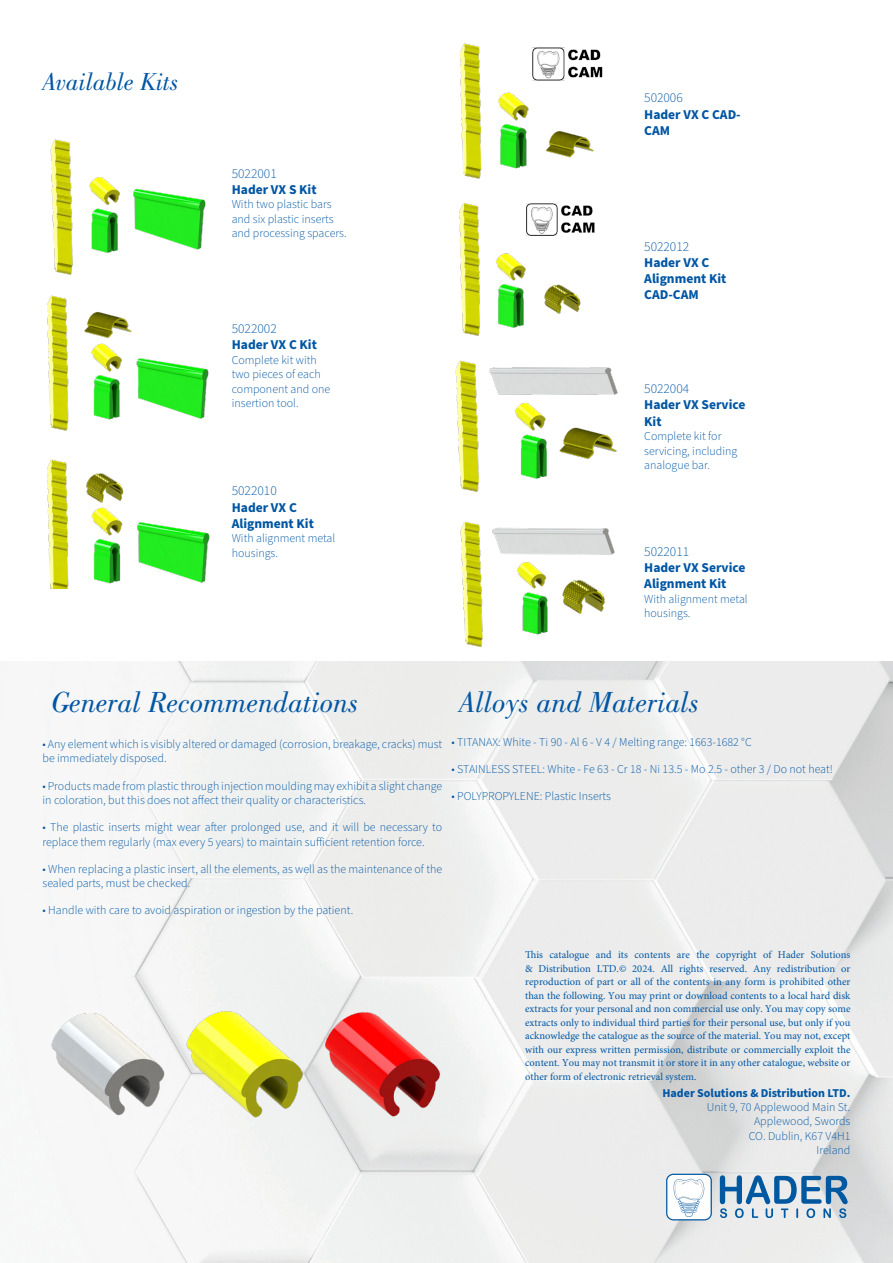
<style>
.page{position:relative;width:893px;height:1263px;background:#fff}
.page>*{position:absolute;margin:0;border:0;box-sizing:border-box;transform-origin:0 0}
.Subtitle{font:italic 30px "Bodoni Std";color:#0156a4}
.Subtitle-2{font:italic 25.5px "Bodoni Std";color:#0156a4}
.References_numbers{font:700 13.5px/16.2px "Source Sans Pro";color:#0156a4}
.References_numbers-2{font:300 13.5px "Source Sans Pro";color:#0156a4}
.adress{font:300 12px/14.4px "Source Sans Pro";color:#0156a4}
.References_numbers-3{font:300 12px/14.4px "Source Sans Pro";color:#0156a4}
.t1{font:10.5px/13.5px "Minion Pro";color:#0156a4;text-align:justify}
.s1{font-weight:700}
</style>
<div class="page">
<img style="left:2px;top:661px;width:891px;height:602px">
<svg style="left:720px;top:1175px;width:128px;height:43px"></svg>
<svg style="left:666px;top:1174px;width:46px;height:46px"></svg>
<img style="left:48px;top:1009px;width:118px;height:109px">
<img style="left:184px;top:1010px;width:121px;height:108px">
<img style="left:321px;top:1009px;width:121px;height:109px">
<img style="left:50px;top:139px;width:156px;height:136px">
<img style="left:47px;top:295px;width:162px;height:136px">
<img style="left:47px;top:459px;width:163px;height:129px">
<img style="left:460px;top:43px;width:143px;height:136px">
<img style="left:459px;top:203px;width:136px;height:133px">
<img style="left:455px;top:360px;width:163px;height:132px">
<img style="left:460px;top:521px;width:155px;height:126px">
<p class="Subtitle-2" style="left:43px;top:67px;width:138px">Available Kits</p>
<p class="References_numbers-2" style="left:232px;top:164px;width:47px">5022001</p>
<p class="References_numbers" style="left:232px;top:181px;width:86px">Hader VX S Kit</p>
<p class="References_numbers-3" style="left:232px;top:197px;width:116px">With two plastic bars and six plastic inserts and processing spacers.</p>
<p class="References_numbers-2" style="left:232px;top:320px;width:47px">5022002</p>
<p class="References_numbers" style="left:232px;top:337px;width:87px">Hader VX C Kit</p>
<p class="References_numbers-3" style="left:232px;top:353px;width:100px">Complete kit with two pieces of each component and one insertion tool.</p>
<p class="References_numbers-2" style="left:232px;top:482px;width:47px">5022010</p>
<p class="References_numbers" style="left:232px;top:499px;width:84px">Hader VX C<br>Alignment Kit</p>
<p class="References_numbers-3" style="left:232px;top:531px;width:105px">With alignment metal housings.</p>
<p class="References_numbers-2" style="left:644px;top:89px;width:40px">502006</p>
<p class="References_numbers" style="left:644px;top:106px;width:98px">Hader VX C CAD-<br>CAM</p>
<p class="References_numbers-2" style="left:644px;top:237px;width:47px">5022012</p>
<p class="References_numbers" style="left:644px;top:254px;width:84px">Hader VX C<br>Alignment Kit</p>
<p class="References_numbers" style="left:644px;top:287px;width:56px">CAD-CAM</p>
<p class="References_numbers-2" style="left:644px;top:380px;width:47px">5022004</p>
<p class="References_numbers" style="left:644px;top:397px;width:103px">Hader VX Service<br>Kit</p>
<p class="References_numbers-3" style="left:644px;top:429px;width:95px">Complete kit for servicing, including analogue bar.</p>
<p class="References_numbers-2" style="left:644px;top:542px;width:47px">5022011</p>
<p class="References_numbers" style="left:644px;top:560px;width:103px">Hader VX Service<br>Alignment Kit</p>
<p class="References_numbers-3" style="left:644px;top:592px;width:105px">With alignment metal housings.</p>
<p class="Subtitle" style="left:51px;top:685px;width:309px">General Recommendations</p>
<p class="adress" style="left:43px;top:737px;width:401px">• Any element which is visibly altered or damaged (corrosion, breakage, cracks) must be immediately disposed.</p>
<p class="adress" style="left:43px;top:779px;width:401px">• Products made from plastic through injection moulding may exhibit a slight change in coloration, but this does not affect their quality or characteristics.</p>
<p class="adress" style="left:43px;top:820px;width:401px">• The plastic inserts might wear after prolonged use, and it will be necessary to replace them regularly (max every 5 years) to maintain sufficient retention force.</p>
<p class="adress" style="left:43px;top:862px;width:401px">• When replacing a plastic insert, all the elements, as well as the maintenance of the sealed parts, must be checked.</p>
<p class="adress" style="left:43px;top:903px;width:312px">• Handle with care to avoid aspiration or ingestion by the patient.</p>
<p class="Subtitle" style="left:459px;top:685px;width:241px">Alloys and Materials</p>
<p class="adress" style="left:451px;top:735px;width:302px">• TITANAX: White - Ti 90 - Al 6 - V 4 / Melting range: 1663-1682 °C</p>
<p class="adress" style="left:451px;top:762px;width:383px">• STAINLESS STEEL: White - Fe 63 - Cr 18 - Ni 13.5 - Mo 2.5 - other 3 / Do not heat!</p>
<p class="adress" style="left:451px;top:789px;width:161px">• POLYPROPYLENE: Plastic Inserts</p>
<p class="t1" style="left:525px;top:948px;width:327px">This catalogue and its contents are the copyright of Hader Solutions &amp; Distribution LTD.© 2024. All rights reserved. Any redistribution or reproduction of part or all of the contents in any form is prohibited other than the following. You may print or download contents to a local hard disk extracts for your personal and non commercial use only. You may copy some extracts only to individual third parties for their personal use, but only if you acknowledge the catalogue as the source of the material. You may not, except with our express written permission, distribute or commercially exploit the content. You may not transmit it or store it in any other catalogue, website or other form of electronic retrieval system.</p>
<p class="adress" style="left:662px;top:1086px;width:190px;text-align:right"><span class="s1">Hader Solutions &amp; Distribution LTD.<br></span>Unit 9, 70 Applewood Main St.<br>Applewood, Swords<br>CO. Dublin, K67 V4H1<br>Ireland</p>
</div>
